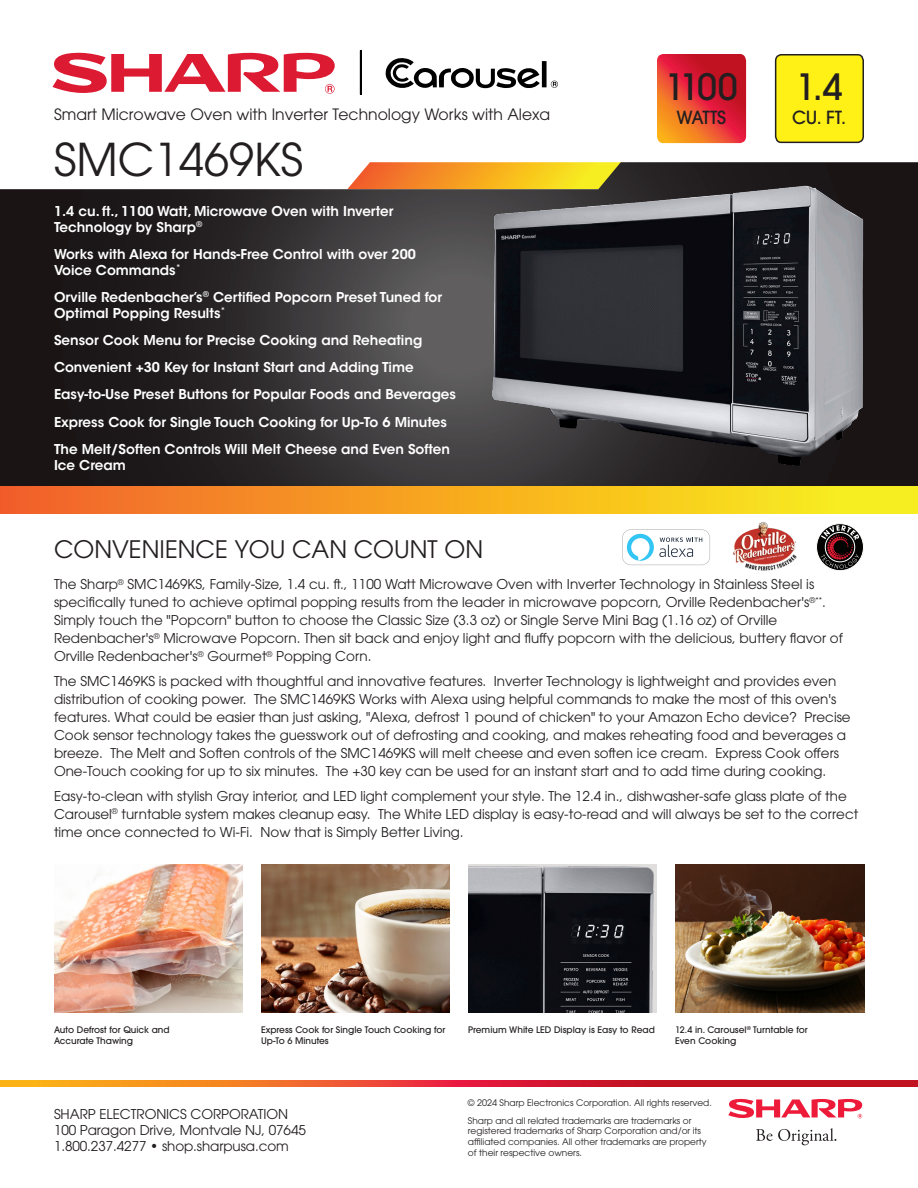
<style>
.page{position:relative;width:918px;height:1188px;background:#fff}
.page>*{position:absolute;margin:0;border:0;box-sizing:border-box;transform-origin:0 0}
.Model_Number{font:45px "ITC Avant Garde Pro";color:#231f20}
.t1{font:500 36px "ITC Avant Garde Pro";color:#231f20}
.Headline{font:24px "ITC Avant Garde Pro";color:#231f20}
.t2{font:500 18px "ITC Avant Garde Pro";letter-spacing:-.02em;color:#231f20}
.t3{font:15.6px "ITC Avant Garde Std";color:#231f20}
.overview_text{font:13.5px/18px "ITC Avant Garde Pro";color:#231f20}
.Feature_Bullets{font:600 13.5px/15.9px "ITC Avant Garde Std";color:#fff}
.t4{font:9px/10.8px "ITC Avant Garde Pro";color:#231f20}
.Photo_Caption{font:500 9px/10.8px "ITC Avant Garde Std";color:#231f20}
.copyright_text{font:500 9px/10.8px "ITC Avant Garde Pro";color:#231f20}
</style>
<div class="page">
<svg style="left:0;top:162px;width:918px;height:324px;background:#3d3735"></svg>
<div style="left:0;top:486px;width:918px;height:27px;background:linear-gradient(to right,#f35f29,#faf81c)"></div>
<svg style="left:622px;top:529px;width:88px;height:36px"></svg>
<svg style="left:657px;top:54px;width:89px;height:89px;background:#e03c2d"></svg>
<div style="left:776px;top:55px;width:87px;height:87px;background:#fff116;border-radius:6px"></div>
<div style="left:775px;top:54px;width:89px;height:89px;border:2px solid #231f20;border-radius:6px"></div>
<img style="left:261px;top:864px;width:189px;height:149px">
<img style="left:675px;top:864px;width:189px;height:149px">
<img style="left:54px;top:864px;width:189px;height:149px">
<img style="left:468px;top:864px;width:189px;height:149px">
<svg style="left:0;top:1080px;width:918px;height:7px;background:#de4527"></svg>
<svg style="left:52px;top:53px;width:283px;height:41px"></svg>
<svg style="left:360px;top:50px;width:1px;height:44px"></svg>
<svg style="left:385px;top:58px;width:173px;height:31px"></svg>
<svg style="left:756px;top:1128px;width:80px;height:17px"></svg>
<svg style="left:728px;top:1099px;width:135px;height:19px"></svg>
<img style="left:468px;top:177px;width:396px;height:296px">
<svg style="left:816px;top:523px;width:48px;height:48px"></svg>
<img style="left:733px;top:522px;width:64px;height:49px">
<p class="t3" style="left:54px;top:104px;width:498px">Smart Microwave Oven with Inverter Technology Works with Alexa</p>
<p class="Model_Number" style="left:54px;top:132px;width:251px">SMC1469KS</p>
<p class="Feature_Bullets" style="left:54px;top:203px;width:341px">1.4 cu. ft., 1100 Watt, Microwave Oven with Inverter<br>Technology by Sharp<sup>®</sup></p>
<p class="Feature_Bullets" style="left:54px;top:246px;width:364px">Works with Alexa for Hands-Free Control with over 200<br>Voice Commands<sup>*</sup></p>
<p class="Feature_Bullets" style="left:54px;top:289px;width:390px">Orville Redenbacher’s<sup>®</sup> Certified Popcorn Preset Tuned for<br>Optimal Popping Results<sup>*</sup></p>
<p class="Feature_Bullets" style="left:54px;top:332px;width:370px">Sensor Cook Menu for Precise Cooking and Reheating</p>
<p class="Feature_Bullets" style="left:54px;top:359px;width:361px">Convenient +30 Key for Instant Start and Adding Time</p>
<p class="Feature_Bullets" style="left:54px;top:387px;width:404px">Easy-to-Use Preset Buttons for Popular Foods and Beverages</p>
<p class="Feature_Bullets" style="left:54px;top:414px;width:394px">Express Cook for Single Touch Cooking for Up-To 6 Minutes</p>
<p class="Feature_Bullets" style="left:54px;top:441px;width:398px">The Melt/Soften Controls Will Melt Cheese and Even Soften<br>Ice Cream</p>
<p class="t1" style="left:665px;top:64px;width:75px">1100</p>
<p class="t2" style="left:676px;top:106px;width:51px">WATTS</p>
<p class="t1" style="left:796px;top:64px;width:49px">1.4</p>
<p class="t2" style="left:792px;top:106px;width:55px">CU. FT.</p>
<p class="Headline" style="left:54px;top:534px;width:431px">CONVENIENCE YOU CAN COUNT ON</p>
<p class="overview_text" style="left:54px;top:575px;width:790px">The Sharp<sup>®</sup> SMC1469KS, Family-Size, 1.4 cu. ft., 1100 Watt Microwave Oven with Inverter Technology in Stainless Steel is specifically tuned to achieve optimal popping results from the leader in microwave popcorn, Orville Redenbacher's<sup>®**</sup>.<br>Simply touch the "Popcorn" button to choose the Classic Size (3.3 oz) or Single Serve Mini Bag (1.16 oz) of Orville Redenbacher's<sup>®</sup> Microwave Popcorn. Then sit back and enjoy light and fluffy popcorn with the delicious, buttery flavor of Orville Redenbacher's<sup>®</sup> Gourmet<sup>®</sup> Popping Corn.</p>
<p class="overview_text" style="left:54px;top:672px;width:798px">The SMC1469KS is packed with thoughtful and innovative features. Inverter Technology is lightweight and provides even distribution of cooking power. The SMC1469KS Works with Alexa using helpful commands to make the most of this oven's features. What could be easier than just asking, "Alexa, defrost 1 pound of chicken" to your Amazon Echo device? Precise Cook sensor technology takes the guesswork out of defrosting and cooking, and makes reheating food and beverages a breeze. The Melt and Soften controls of the SMC1469KS will melt cheese and even soften ice cream. Express Cook offers One-Touch cooking for up to six minutes. The +30 key can be used for an instant start and to add time during cooking.</p>
<p class="overview_text" style="left:54px;top:787px;width:806px">Easy-to-clean with stylish Gray interior, and LED light complement your style. The 12.4 in., dishwasher-safe glass plate of the<br>Carousel<sup>®</sup> turntable system makes cleanup easy. The White LED display is easy-to-read and will always be set to the correct time once connected to Wi-Fi. Now that is Simply Better Living.</p>
<p class="Photo_Caption" style="left:54px;top:1024px;width:117px">Auto Defrost for Quick and<br>Accurate Thawing</p>
<p class="copyright_text" style="left:675px;top:1024px;width:134px">12.4 in. Carousel<sup>®</sup> Turntable for<br>Even Cooking</p>
<p class="Photo_Caption" style="left:261px;top:1024px;width:186px">Express Cook for Single Touch Cooking for</p>
<p class="Photo_Caption" style="left:468px;top:1024px;width:188px">Premium White LED Display is Easy to Read</p>
<p class="Photo_Caption" style="left:261px;top:1035px;width:69px">Up-To 6 Minutes</p>
<p class="overview_text" style="left:54px;top:1106px;width:253px;line-height:16.2px">SHARP ELECTRONICS CORPORATION<br>100 Paragon Drive, Montvale NJ, 07645<br>1.800.237.4277 • shop.sharpusa.com</p>
<p class="t4" style="left:468px;top:1094px;width:245px;line-height:17.5px">© 2024 Sharp Electronics Corporation. All rights reserved.<br>Sharp and all related trademarks are trademarks or</p>
<p class="t4" style="left:468px;top:1126px;width:240px">registered trademarks of Sharp Corporation and/or its affiliated companies. All other trademarks are property of their respective owners.</p>
</div>
